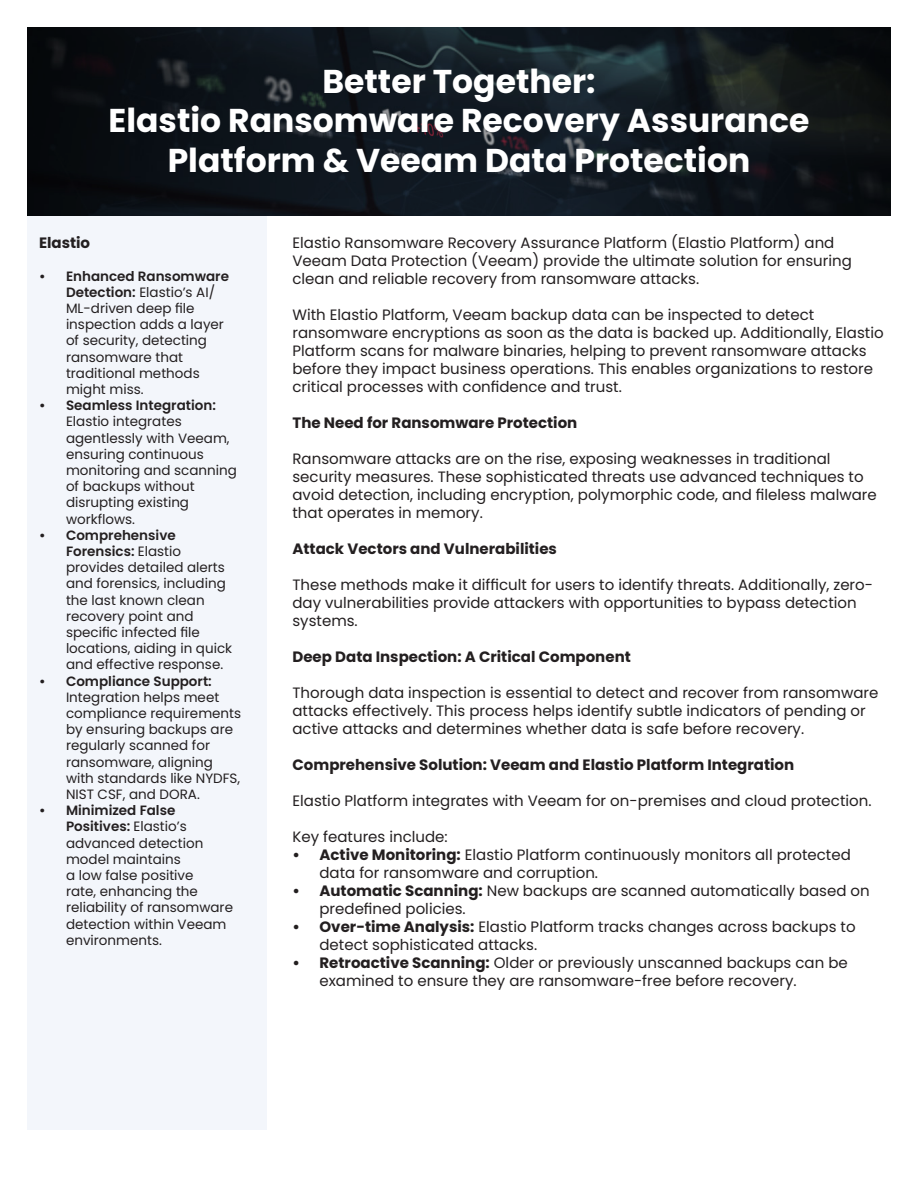
<style>
.page{position:relative;width:918px;height:1188px;background:#fff}
.page>*{position:absolute;margin:0;border:0;box-sizing:border-box;transform-origin:0 0}
.t1{font:700 33px/39.6px "Poppins";color:#fff;text-align:center}
.t2{font:15px/18px "Poppins";color:#231f20}
.t3{font:700 15px "Poppins";color:#231f20}
.t4{font:13.5px/16.2px "Poppins";color:#231f20}
.s1{font-weight:600}
.s2{font-weight:700}
</style>
<div class="page">
<div style="left:28px;top:216px;width:239px;height:914px;background:#f3f6fb"></div>
<svg style="left:27px;top:28px;width:864px;height:188px;background:#10171d"></svg>
<p class="t1" style="left:322px;top:61px;width:275px">Better Together:</p>
<p class="t1" style="left:109px;top:101px;width:702px">Elastio Ransomware Recovery Assurance<br>Platform &amp; Veeam Data Protection</p>
<p class="t3" style="left:39px;top:234px;width:53px">Elastio</p>
<p class="t4" style="left:66px;top:268px;width:165px;text-indent:-27px"><span class="s1">• Enhanced Ransomware<br>Detection:</span> Elastio’s AI/<br>ML-driven deep file inspection adds a layer of security, detecting ransomware that traditional methods might miss.</p>
<p class="t4" style="left:66px;top:397px;width:173px;text-indent:-27px"><span class="s1">• Seamless Integration:<br></span>Elastio integrates agentlessly with Veeam, ensuring continuous monitoring and scanning of backups without disrupting existing workflows.</p>
<p class="t4" style="left:66px;top:527px;width:168px;text-indent:-27px"><span class="s1">• Comprehensive<br>Forensics:</span> Elastio provides detailed alerts and forensics, including the last known clean recovery point and specific infected file locations, aiding in quick and effective response.</p>
<p class="t4" style="left:66px;top:673px;width:177px;text-indent:-27px"><span class="s1">• Compliance Support:<br></span>Integration helps meet compliance requirements by ensuring backups are regularly scanned for ransomware, aligning with standards like NYDFS,<br>NIST CSF, and DORA.</p>
<p class="t4" style="left:66px;top:802px;width:169px;text-indent:-27px"><span class="s1">• Minimized False<br>Positives:</span> Elastio’s advanced detection model maintains<br>a low false positive<br>rate, enhancing the reliability of ransomware detection within Veeam environments.</p>
<p class="t2" style="left:292px;top:234px;width:561px">Elastio Ransomware Recovery Assurance Platform (Elastio Platform) and<br>Veeam Data Protection (Veeam) provide the ultimate solution for ensuring clean and reliable recovery from ransomware attacks.</p>
<p class="t2" style="left:292px;top:306px;width:593px">With Elastio Platform, Veeam backup data can be inspected to detect ransomware encryptions as soon as the data is backed up. Additionally, Elastio Platform scans for malware binaries, helping to prevent ransomware attacks before they impact business operations. This enables organizations to restore critical processes with confidence and trust.</p>
<p class="t3" style="left:292px;top:414px;width:286px">The Need for Ransomware Protection</p>
<p class="t2" style="left:292px;top:450px;width:586px">Ransomware attacks are on the rise, exposing weaknesses in traditional security measures. These sophisticated threats use advanced techniques to avoid detection, including encryption, polymorphic code, and fileless malware that operates in memory.</p>
<p class="t3" style="left:292px;top:540px;width:266px">Attack Vectors and Vulnerabilities</p>
<p class="t2" style="left:292px;top:576px;width:582px">These methods make it difficult for users to identify threats. Additionally, zero&shy;day vulnerabilities provide attackers with opportunities to bypass detection systems.</p>
<p class="t3" style="left:292px;top:648px;width:340px">Deep Data Inspection: A Critical Component</p>
<p class="t2" style="left:292px;top:684px;width:587px">Thorough data inspection is essential to detect and recover from ransomware attacks effectively. This process helps identify subtle indicators of pending or active attacks and determines whether data is safe before recovery.</p>
<p class="t3" style="left:292px;top:756px;width:503px">Comprehensive Solution: Veeam and Elastio Platform Integration</p>
<p class="t2" style="left:292px;top:792px;width:581px">Elastio Platform integrates with Veeam for on-premises and cloud protection.</p>
<p class="t2" style="left:292px;top:828px;width:157px">Key features include:</p>
<p class="t2" style="left:320px;top:846px;width:533px;text-indent:-27px"><span class="s2">• Active Monitoring:</span> Elastio Platform continuously monitors all protected data for ransomware and corruption.</p>
<p class="t2" style="left:320px;top:882px;width:552px;text-indent:-27px"><span class="s2">• Automatic Scanning:</span> New backups are scanned automatically based on predefined policies.</p>
<p class="t2" style="left:320px;top:918px;width:538px;text-indent:-27px"><span class="s2">• Over-time Analysis:</span> Elastio Platform tracks changes across backups to detect sophisticated attacks.</p>
<p class="t2" style="left:320px;top:954px;width:530px;text-indent:-27px"><span class="s2">• Retroactive Scanning:</span> Older or previously unscanned backups can be examined to ensure they are ransomware-free before recovery.</p>
</div>
